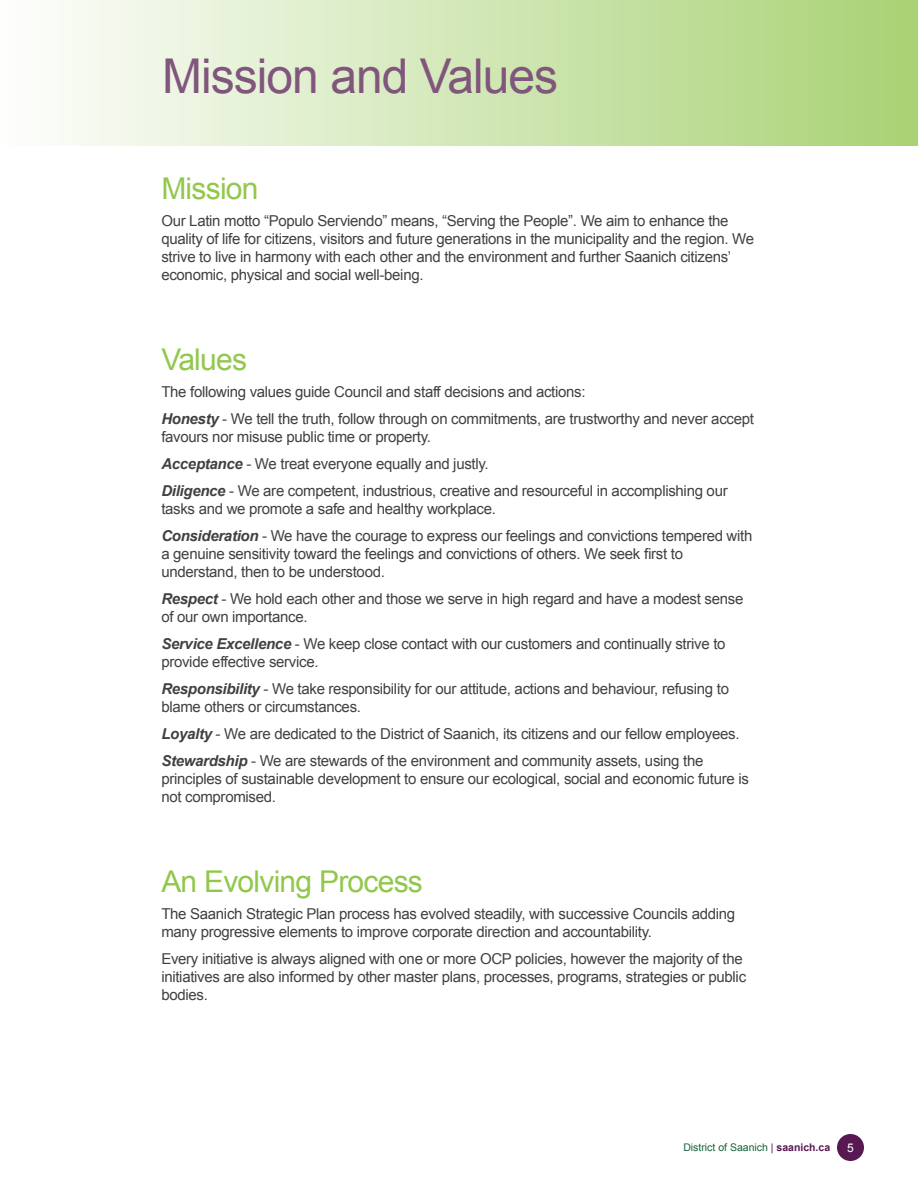
<style>
.page{position:relative;width:918px;height:1188px;background:#fff}
.page>*{position:absolute;margin:0;border:0;box-sizing:border-box;transform-origin:0 0}
.t1{font:48px "Arial";letter-spacing:-.02em;color:#80567c}
.t2{font:30px "Arial";letter-spacing:-.025em;color:#91c84c}
.t3{font:15px/18px "Arial";letter-spacing:-.02em;color:#414042}
.t4{font:12px "Arial";color:#fff}
.t5{font:10.5px "Arial";color:#16633b}
.s1{font-weight:700;font-style:italic}
.s2{color:#581851}
.s3{font-weight:700;color:#581851}
</style>
<div class="page">
<div style="left:0;top:0;width:918px;height:145px;background:linear-gradient(to right,#fefefe,#a9d275)"></div>
<div style="left:837px;top:1134px;width:27px;height:27px;background:#581851;border-radius:50%"></div>
<h1 class="t1" style="left:162px;top:44px;width:398px">Mission and Values</h1>
<h2 class="t2" style="left:161px;top:169px;width:99px">Mission</h2>
<p class="t3" style="left:161px;top:212px;width:594px">Our Latin motto “Populo Serviendo” means, “Serving the People”. We aim to enhance the quality of life for citizens, visitors and future generations in the municipality and the region. We strive to live in harmony with each other and the environment and further Saanich citizens’ economic, physical and social well-being.</p>
<h2 class="t2" style="left:161px;top:340px;width:87px">Values</h2>
<p class="t3" style="left:161px;top:378px;width:594px;line-height:27px">The following values guide Council and staff decisions and actions:<br><span class="s1">Honesty</span> - We tell the truth, follow through on commitments, are trustworthy and never accept</p>
<p class="t3" style="left:161px;top:423px;width:568px;line-height:27px">favours nor misuse public time or property.<br><span class="s1">Acceptance</span> - We treat everyone equally and justly.<br><span class="s1">Diligence</span> - We are competent, industrious, creative and resourceful in accomplishing our</p>
<p class="t3" style="left:161px;top:495px;width:593px;line-height:27px">tasks and we promote a safe and healthy workplace.<br><span class="s1">Consideration</span> - We have the courage to express our feelings and convictions tempered with</p>
<p class="t3" style="left:161px;top:545px;width:523px">a genuine sensitivity toward the feelings and convictions of others. We seek first to understand, then to be understood.</p>
<p class="t3" style="left:161px;top:590px;width:584px"><span class="s1">Respect</span> - We hold each other and those we serve in high regard and have a modest sense of our own importance.</p>
<p class="t3" style="left:161px;top:635px;width:566px"><span class="s1">Service Excellence</span> - We keep close contact with our customers and continually strive to provide effective service.</p>
<p class="t3" style="left:161px;top:680px;width:569px"><span class="s1">Responsibility</span> - We take responsibility for our attitude, actions and behaviour, refusing to blame others or circumstances.</p>
<p class="t3" style="left:161px;top:720px;width:580px;line-height:27px"><span class="s1">Loyalty</span> - We are dedicated to the District of Saanich, its citizens and our fellow employees.<br><span class="s1">Stewardship</span> - We are stewards of the environment and community assets, using the</p>
<p class="t3" style="left:161px;top:770px;width:589px">principles of sustainable development to ensure our ecological, social and economic future is not compromised.</p>
<h2 class="t2" style="left:161px;top:862px;width:263px">An Evolving Process</h2>
<p class="t3" style="left:161px;top:905px;width:575px">The Saanich Strategic Plan process has evolved steadily, with successive Councils adding many progressive elements to improve corporate direction and accountability.</p>
<p class="t3" style="left:161px;top:950px;width:586px">Every initiative is always aligned with one or more OCP policies, however the majority of the initiatives are also informed by other master plans, processes, programs, strategies or public bodies.</p>
<p class="t5" style="left:683px;top:1141px;width:148px">District of Saanich <span class="s2">|</span> <span class="s3">saanich.ca</span></p>
<p class="t4" style="left:847px;top:1140px;width:8px">5</p>
</div>
